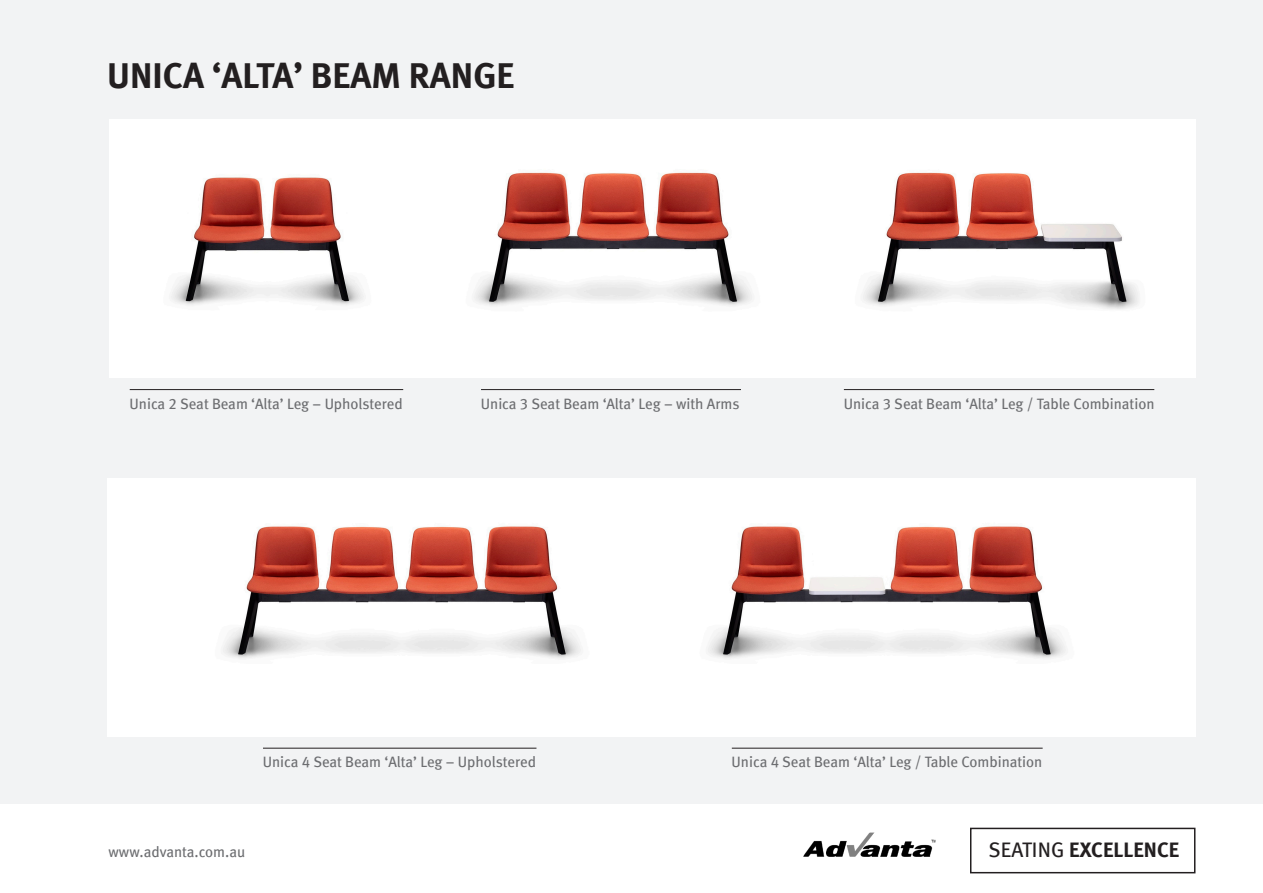
<style>
.page{position:relative;width:1263px;height:893px;background:#fff}
.page>*{position:absolute;margin:0;border:0;box-sizing:border-box;transform-origin:0 0}
.t1{font:36px "Meta Bold LF";color:#231f20}
.t2{font:21px "Meta Bold LF";letter-spacing:.005em;color:#231f20}
.t3{font:15px "Meta Book LF";color:#6c6d70}
.s1{font-family:"Meta Book LF"}
</style>
<div class="page">
<img style="left:849px;top:845px;width:7px;height:12px">
<img style="left:856px;top:832px;width:79px;height:25px">
<img style="left:803px;top:840px;width:46px;height:17px">
<div style="left:970px;top:828px;width:225px;height:45px;border:2px solid #231f20"></div>
<div style="left:0;top:0;width:1263px;height:804px;background:#f2f3f4"></div>
<div style="left:109px;top:119px;width:1086px;height:258px;background:#fff"></div>
<div style="left:107px;top:478px;width:1088px;height:258px;background:#fff"></div>
<img style="left:170px;top:177px;width:194px;height:129px">
<img style="left:473px;top:172px;width:280px;height:134px">
<img style="left:222px;top:526px;width:359px;height:133px">
<img style="left:707px;top:526px;width:359px;height:133px">
<img style="left:863px;top:172px;width:276px;height:138px">
<hr style="left:130px;top:389px;width:273px;height:1px;background:#231f20">
<hr style="left:263px;top:748px;width:273px;height:1px;background:#231f20">
<hr style="left:481px;top:389px;width:260px;height:1px;background:#231f20">
<hr style="left:844px;top:389px;width:310px;height:1px;background:#231f20">
<hr style="left:732px;top:748px;width:311px;height:1px;background:#231f20">
<p class="t1" style="left:107px;top:54px;width:409px">UNICA ‘ALTA’ BEAM RANGE</p>
<p class="t3" style="left:130px;top:395px;width:275px">Unica 2 Seat Beam ‘Alta’ Leg – Upholstered</p>
<p class="t3" style="left:481px;top:395px;width:260px">Unica 3 Seat Beam ‘Alta’ Leg – with Arms</p>
<p class="t3" style="left:844px;top:395px;width:312px">Unica 3 Seat Beam ‘Alta’ Leg / Table Combination</p>
<p class="t3" style="left:263px;top:753px;width:275px">Unica 4 Seat Beam ‘Alta’ Leg – Upholstered</p>
<p class="t3" style="left:732px;top:753px;width:312px">Unica 4 Seat Beam ‘Alta’ Leg / Table Combination</p>
<p class="t3" style="left:109px;top:843px;width:138px">www.advanta.com.au</p>
<h2 class="t2" style="left:988px;top:837px;width:192px"><span class="s1">SEATING</span> EXCELLENCE</h2>
</div>
